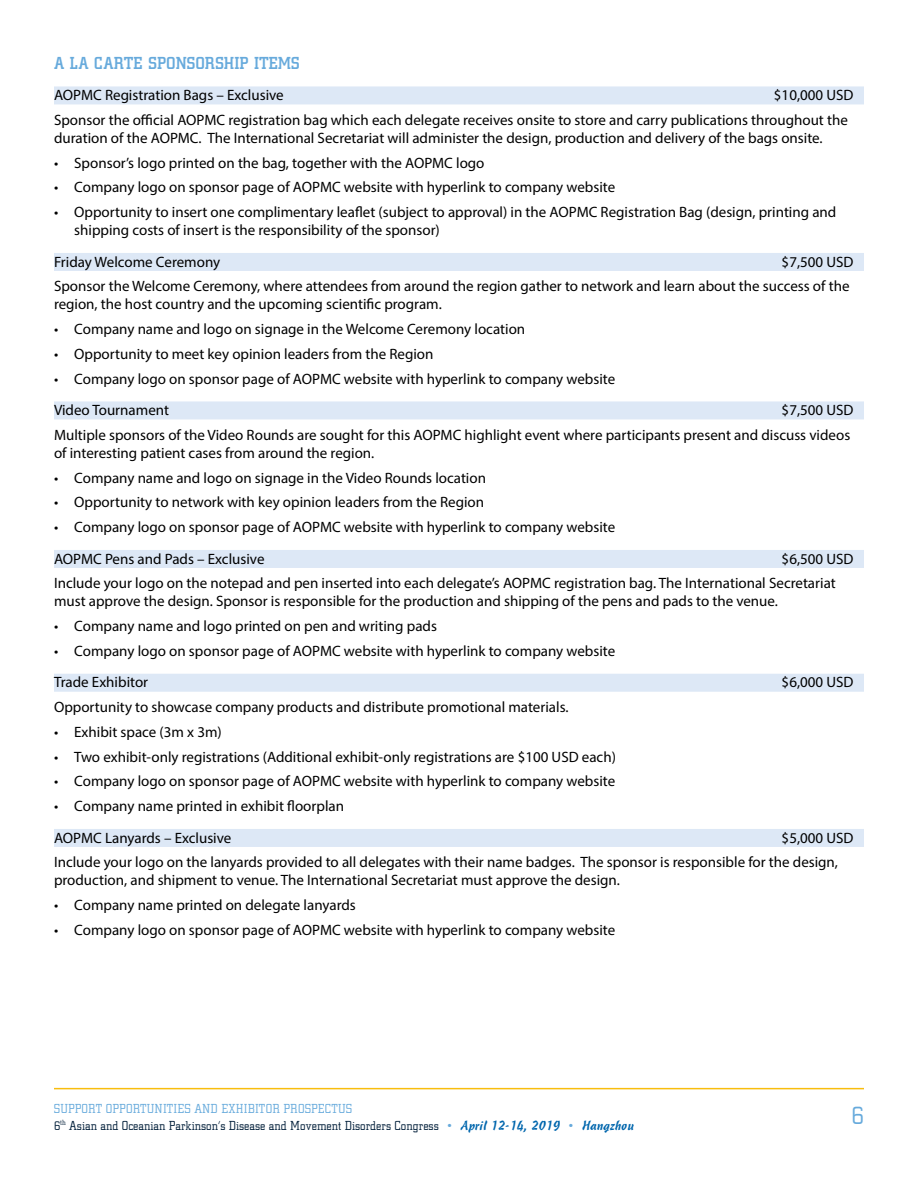
<style>
.page{position:relative;width:918px;height:1188px;background:#fff}
.page>*{position:absolute;margin:0;border:0;box-sizing:border-box;transform-origin:0 0}
.t1{font:27px "City D Ligh";color:#67aadc}
.t2{font:500 18px "City D";color:#67aadc}
.t3{font:15px/24.8px "Myriad Pro";color:#000}
.t4{font:13.5px "City D Ligh";color:#001e39}
.t5{font:13.5px "City D Ligh";letter-spacing:.01em;color:#67aadc}
.s1{color:#67aadc}
.s2{font-family:"Cassia";color:#0066ad}
</style>
<div class="page">
<hr style="left:54px;top:1088px;width:810px;height:1px;background:#f8bd0e">
<div style="left:54px;top:86px;width:810px;height:18px;background:#dde8f6"></div>
<div style="left:54px;top:253px;width:810px;height:18px;background:#dde8f6"></div>
<div style="left:54px;top:401px;width:810px;height:18px;background:#dde8f6"></div>
<div style="left:54px;top:550px;width:810px;height:18px;background:#dde8f6"></div>
<div style="left:54px;top:674px;width:810px;height:18px;background:#dde8f6"></div>
<div style="left:54px;top:829px;width:810px;height:18px;background:#dde8f6"></div>
<p class="t2" style="left:54px;top:53px;width:247px">A LA CARTE SPONSORSHIP ITEMS</p>
<p class="t3" style="left:54px;top:83px;width:231px">AOPMC Registration Bags – Exclusive</p>
<p class="t3" style="left:54px;top:83px;width:801px;text-indent:720px">$10,000 USD<br>Sponsor the official AOPMC registration bag which each delegate receives onsite to store and carry publications throughout the</p>
<p class="t3" style="left:54px;top:125px;width:770px">duration of the AOPMC. The International Secretariat will administer the design, production and delivery of the bags onsite.</p>
<p class="t3" style="left:54px;top:150px;width:432px">• Sponsor’s logo printed on the bag, together with the AOPMC logo</p>
<p class="t3" style="left:54px;top:175px;width:563px">• Company logo on sponsor page of AOPMC website with hyperlink to company website</p>
<p class="t3" style="left:74px;top:203px;width:764px;line-height:18px;text-indent:-20px">• Opportunity to insert one complimentary leaflet (subject to approval) in the AOPMC Registration Bag (design, printing and shipping costs of insert is the responsibility of the sponsor)</p>
<p class="t3" style="left:54px;top:249px;width:168px">Friday Welcome Ceremony</p>
<p class="t3" style="left:54px;top:249px;width:801px;text-align:right">$7,500 USD<br>Sponsor the Welcome Ceremony, where attendees from around the region gather to network and learn about the success of the</p>
<p class="t3" style="left:54px;top:292px;width:389px">region, the host country and the upcoming scientific program.</p>
<p class="t3" style="left:54px;top:317px;width:473px">• Company name and logo on signage in the Welcome Ceremony location</p>
<p class="t3" style="left:54px;top:341px;width:381px">• Opportunity to meet key opinion leaders from the Region</p>
<p class="t3" style="left:54px;top:363px;width:563px;line-height:31.5px">• Company logo on sponsor page of AOPMC website with hyperlink to company website<br>Video Tournament</p>
<p class="t3" style="left:54px;top:398px;width:801px;text-align:right">$7,500 USD<br>Multiple sponsors of the Video Rounds are sought for this AOPMC highlight event where participants present and discuss videos</p>
<p class="t3" style="left:54px;top:440px;width:322px">of interesting patient cases from around the region.</p>
<p class="t3" style="left:54px;top:465px;width:434px">• Company name and logo on signage in the Video Rounds location</p>
<p class="t3" style="left:54px;top:490px;width:432px">• Opportunity to network with key opinion leaders from the Region</p>
<p class="t3" style="left:54px;top:511px;width:563px;line-height:31.5px">• Company logo on sponsor page of AOPMC website with hyperlink to company website<br>AOPMC Pens and Pads – Exclusive</p>
<p class="t3" style="left:54px;top:546px;width:801px;text-indent:728px">$6,500 USD<br>Include your logo on the notepad and pen inserted into each delegate’s AOPMC registration bag. The International Secretariat</p>
<p class="t3" style="left:54px;top:589px;width:726px">must approve the design. Sponsor is responsible for the production and shipping of the pens and pads to the venue.</p>
<p class="t3" style="left:54px;top:614px;width:385px">• Company name and logo printed on pen and writing pads</p>
<p class="t3" style="left:54px;top:635px;width:563px;line-height:31.5px">• Company logo on sponsor page of AOPMC website with hyperlink to company website<br>Trade Exhibitor</p>
<p class="t3" style="left:782px;top:670px;width:73px">$6,000 USD</p>
<p class="t3" style="left:54px;top:695px;width:516px">Opportunity to showcase company products and distribute promotional materials.</p>
<p class="t3" style="left:54px;top:719px;width:169px">• Exhibit space (3m x 3m)</p>
<p class="t3" style="left:54px;top:744px;width:563px">• Two exhibit-only registrations (Additional exhibit-only registrations are $100 USD each)</p>
<p class="t3" style="left:54px;top:769px;width:563px">• Company logo on sponsor page of AOPMC website with hyperlink to company website</p>
<p class="t3" style="left:54px;top:790px;width:292px;line-height:31.5px">• Company name printed in exhibit floorplan<br>AOPMC Lanyards – Exclusive</p>
<p class="t3" style="left:54px;top:825px;width:801px;text-indent:728px">$5,000 USD<br>Include your logo on the lanyards provided to all delegates with their name badges. The sponsor is responsible for the design,</p>
<p class="t3" style="left:54px;top:868px;width:568px">production, and shipment to venue. The International Secretariat must approve the design.</p>
<p class="t3" style="left:54px;top:893px;width:303px">• Company name printed on delegate lanyards</p>
<p class="t3" style="left:54px;top:917px;width:563px">• Company logo on sponsor page of AOPMC website with hyperlink to company website</p>
<p class="t5" style="left:54px;top:1101px;width:300px">SUPPORT OPPORTUNITIES AND EXHIBITOR PROSPECTUS</p>
<h1 class="t1" style="left:852px;top:1101px;width:14px">6</h1>
<p class="t4" style="left:54px;top:1118px;width:581px">6<sup>th</sup> Asian and Oceanian Parkinson’s Disease and Movement Disorders Congress <span class="s1">•</span> <span class="s2">April 12-14, 2019</span> <span class="s1">•</span> <span class="s2">Hangzhou</span></p>
</div>
